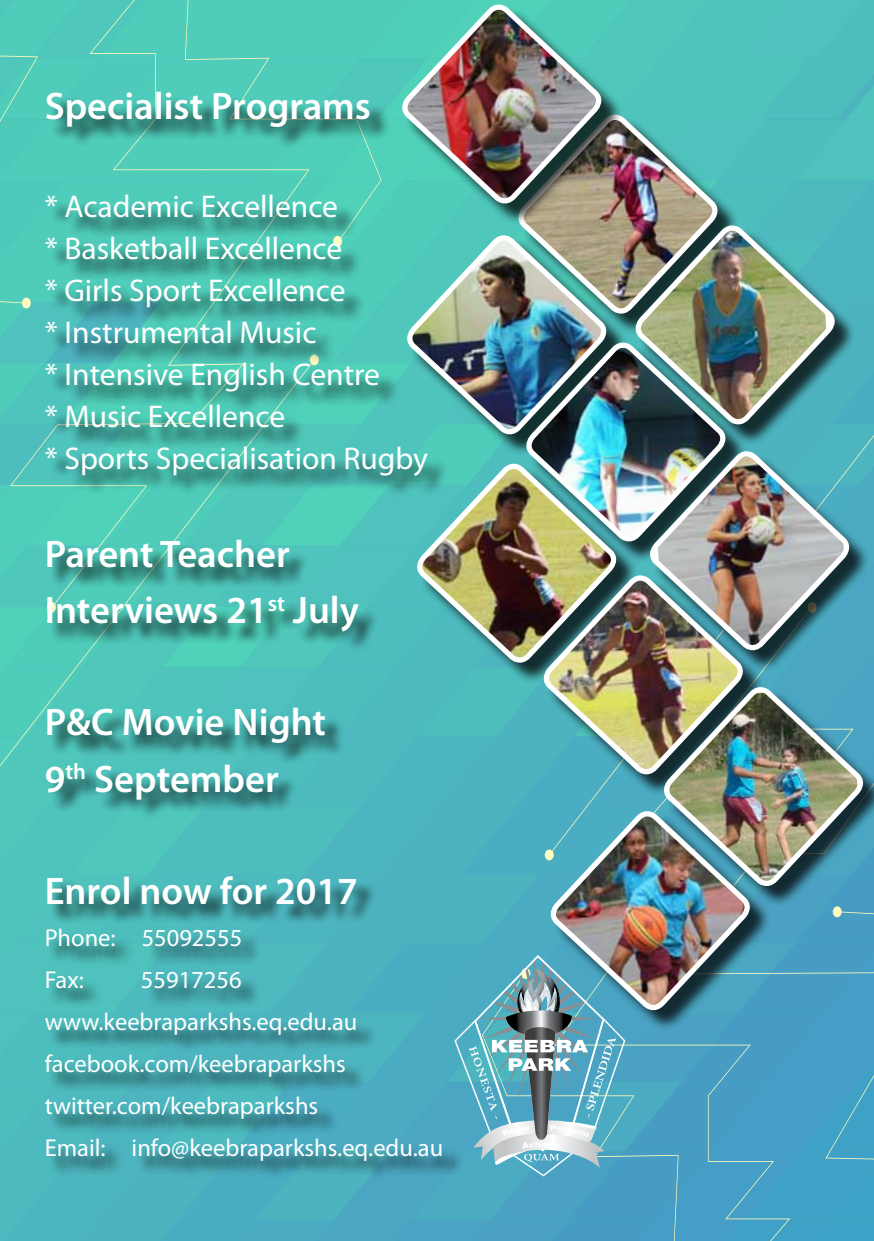
<style>
.page{position:relative;width:874px;height:1241px;background:#fff}
.page>*{position:absolute;margin:0;border:0;box-sizing:border-box;transform-origin:0 0}
.t1{font:600 38.5px/56px "Myriad Pro";color:#fff}
.t2{font:31.5px/42px "Myriad Pro";color:#fff}
.t3{font:24.5px/42px "Myriad Pro";color:#fff}
</style>
<div class="page">
<img style="left:0;top:0;width:873px;height:1240px">
<p class="t1" style="left:45px;top:77px;width:328px">Specialist Programs</p>
<p class="t2" style="left:45px;top:185px;width:385px">* Academic Excellence<br>* Basketball Excellence<br>* Girls Sport Excellence<br>* Instrumental Music<br>* Intensive English Centre<br>* Music Excellence<br>* Sports Specialisation Rugby</p>
<p class="t1" style="left:45px;top:525px;width:316px">Parent Teacher<br>Interviews 21<sup>st</sup> July</p>
<p class="t1" style="left:45px;top:693px;width:283px">P&amp;C Movie Night<br>9<sup>th</sup> September</p>
<p class="t1" style="left:45px;top:861px;width:314px">Enrol now for 2017</p>
<p class="t3" style="left:45px;top:915px;width:199px">Phone: 55092555<br>Fax:</p>
<p class="t3" style="left:45px;top:957px;width:400px;text-indent:96px">55917256 www.keebraparkshs.eq.edu.au facebook.com/keebraparkshs twitter.com/keebraparkshs<br>Email: info@keebraparkshs.eq.edu.au</p>
</div>
